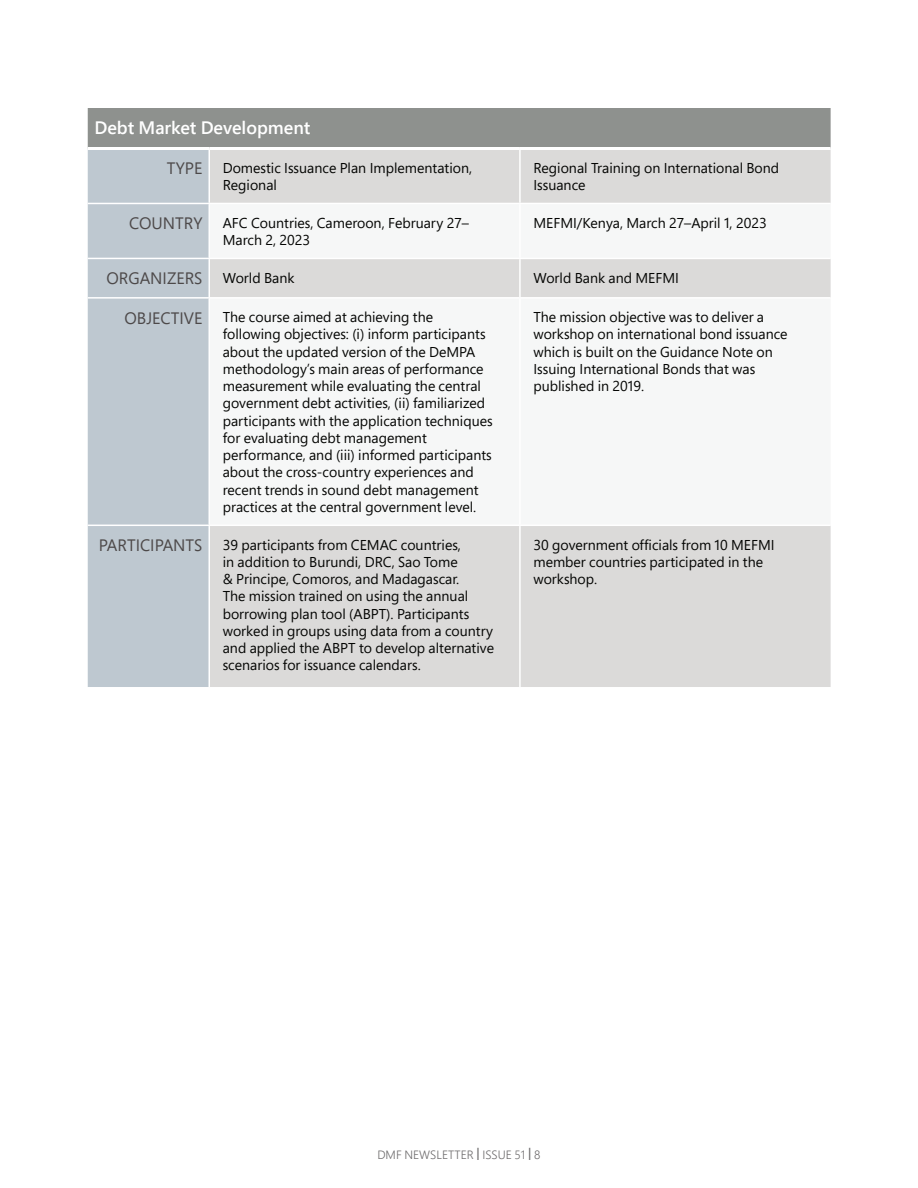
<style>
.page{position:relative;width:918px;height:1188px;background:#fff}
.page>*{position:absolute;margin:0;border:0;box-sizing:border-box;transform-origin:0 0}
.t1{font:600 18px "Segoe Pro";color:#fff}
.t2{font:16.5px "Segoe Pro";color:#4d4949}
.t3{font:14.25px/17.2px "Segoe Pro";color:#040503}
.t4{font:300 12px "Segoe Pro";color:#6d6b6c}
.s1{font-size:16.5px;color:#4d4949}
.s2{font-size:14.25px;color:#040503}
.s3{font-weight:600}
</style>
<div class="page">
<div style="left:88px;top:108px;width:743px;height:39px;background:#8e918e"></div>
<div style="left:88px;top:150px;width:120px;height:537px;background:#bec8d0"></div>
<div style="left:210px;top:150px;width:621px;height:537px;background:#dbdad9"></div>
<svg style="left:210px;top:204px;width:621px;height:321px;fill:#f6f7f7"></svg>
<hr style="left:210px;top:203px;width:310px;height:1px;background:#fff">
<hr style="left:520px;top:203px;width:311px;height:1px;background:#fff">
<hr style="left:210px;top:258px;width:310px;height:1px;background:#fff">
<hr style="left:520px;top:258px;width:311px;height:1px;background:#fff">
<hr style="left:210px;top:297px;width:310px;height:2px;background:#fff">
<hr style="left:520px;top:297px;width:311px;height:2px;background:#fff">
<hr style="left:210px;top:525px;width:310px;height:1px;background:#fff">
<hr style="left:520px;top:525px;width:311px;height:1px;background:#fff">
<hr style="left:88px;top:203px;width:122px;height:1px;background:#fff">
<hr style="left:88px;top:258px;width:122px;height:1px;background:#fff">
<hr style="left:88px;top:297px;width:122px;height:2px;background:#fff">
<hr style="left:88px;top:525px;width:122px;height:1px;background:#fff">
<hr style="left:519px;top:150px;width:2px;height:53px;background:#fff">
<hr style="left:519px;top:204px;width:2px;height:54px;background:#fff">
<hr style="left:519px;top:259px;width:2px;height:38px;background:#fff">
<hr style="left:519px;top:299px;width:2px;height:226px;background:#fff">
<hr style="left:519px;top:526px;width:2px;height:161px;background:#fff">
<p class="t1" style="left:94px;top:115px;width:218px">Debt Market Development</p>
<p class="t3" style="left:223px;top:159px;width:251px;text-indent:-56px"><span class="s1">TYPE</span> Domestic Issuance Plan Implementation,<br>Regional</p>
<p class="t3" style="left:533px;top:159px;width:247px">Regional Training on International Bond<br>Issuance</p>
<p class="t3" style="left:223px;top:214px;width:248px;text-indent:-94px"><span class="s1">COUNTRY</span> AFC Countries, Cameroon, February 27–<br>March 2, 2023</p>
<p class="t3" style="left:533px;top:214px;width:235px">MEFMI/Kenya, March 27–April 1, 2023</p>
<p class="t2" style="left:106px;top:267px;width:190px">ORGANIZERS <span class="s2">World Bank</span></p>
<p class="t3" style="left:533px;top:269px;width:147px">World Bank and MEFMI</p>
<p class="t3" style="left:223px;top:308px;width:271px;text-indent:-98px"><span class="s1">OBJECTIVE</span> The course aimed at achieving the following objectives: (i) inform participants about the updated version of the DeMPA methodology’s main areas of performance measurement while evaluating the central government debt activities, (ii) familiarized participants with the application techniques for evaluating debt management performance, and (iii) informed participants about the cross-country experiences and recent trends in sound debt management practices at the central government level.</p>
<p class="t3" style="left:533px;top:308px;width:256px">The mission objective was to deliver a workshop on international bond issuance which is built on the Guidance Note on Issuing International Bonds that was published in 2019.</p>
<p class="t3" style="left:223px;top:535px;width:273px;text-indent:-124px"><span class="s1">PARTICIPANTS</span> 39 participants from CEMAC countries,<br>in addition to Burundi, DRC, Sao Tome<br>&amp; Principe, Comoros, and Madagascar.<br>The mission trained on using the annual borrowing plan tool (ABPT). Participants worked in groups using data from a country and applied the ABPT to develop alternative scenarios for issuance calendars.</p>
<p class="t3" style="left:533px;top:536px;width:243px">30 government officials from 10 MEFMI member countries participated in the workshop.</p>
<p class="t4" style="left:377px;top:1146px;width:165px">DMF NEWSLETTER <span class="s3">|</span> ISSUE 51 <span class="s3">|</span> 8</p>
</div>
